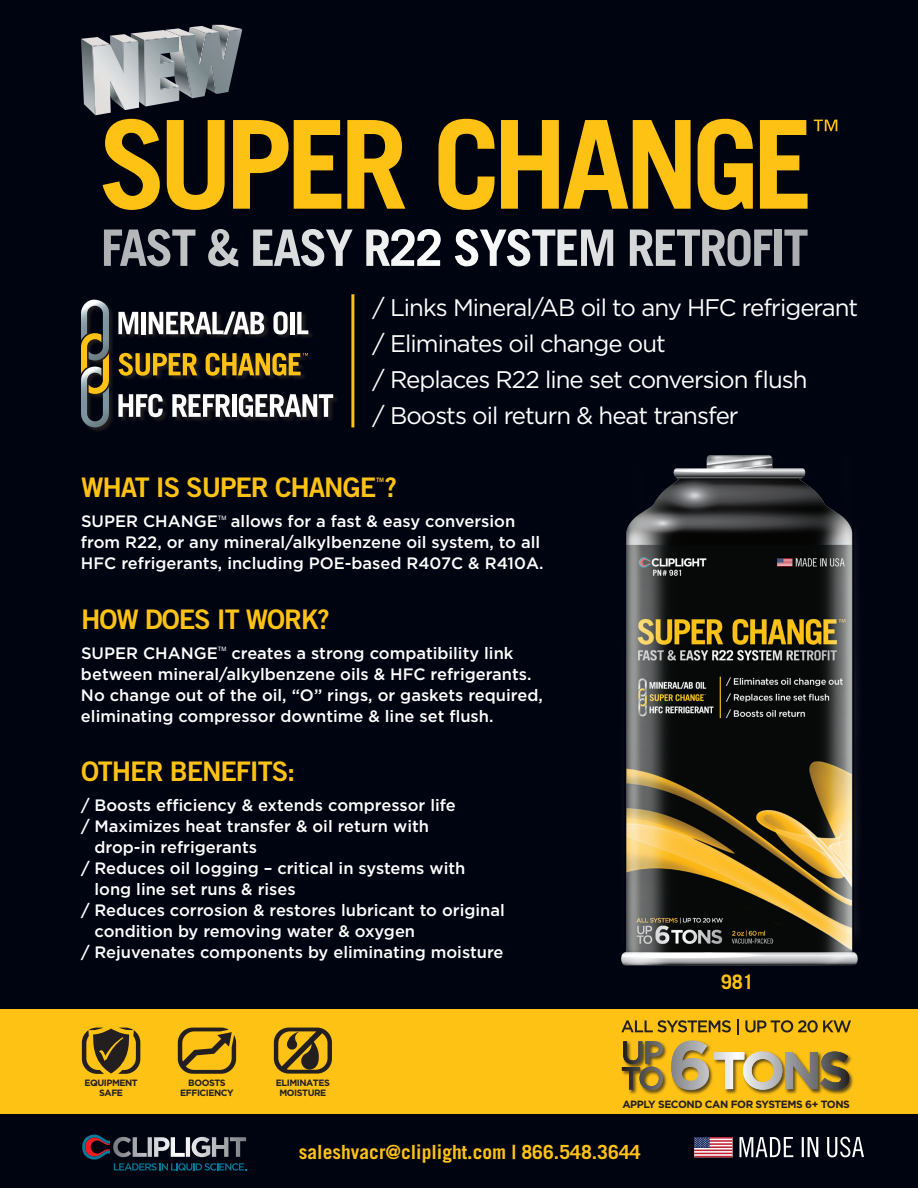
<style>
.page{position:relative;width:918px;height:1188px;background:#000310}
.page>*{position:absolute;margin:0;border:0;box-sizing:border-box;transform-origin:0 0}
.t1{font:27px "Trade Gothic Bold Two";letter-spacing:-.04em;color:#fec214}
.t2{font:24px/36px "Gotham";letter-spacing:-.04em;color:#fff}
.t3{font:700 19.95px "Trade Gothic";color:#fec214}
.t4{font:700 19.5px "Trade Gothic";color:#fec214}
.t5{font:500 16.5px/21px "Gotham";color:#fff}
.t6{font:700 10.5px "Gotham";letter-spacing:-.04em;color:#231f20}
.t7{font:700 9.15px/9.6px "Gotham";letter-spacing:-.05em;color:#231f20;text-align:center}
.t8{font:6px "Helvetica";color:#fff}
.t9{font:6px "Trade Gothic Bold Two";color:#fec214}
</style>
<div class="page">
<div style="left:0;top:1010px;width:918px;height:104px;background:#fec214"></div>
<svg style="left:347px;top:120px;width:58px;height:89px"></svg>
<svg style="left:438px;top:119px;width:57px;height:91px"></svg>
<svg style="left:501px;top:120px;width:190px;height:89px"></svg>
<svg style="left:698px;top:119px;width:55px;height:91px"></svg>
<svg style="left:760px;top:120px;width:48px;height:89px"></svg>
<svg style="left:814px;top:120px;width:23px;height:11px"></svg>
<svg style="left:104px;top:229px;width:91px;height:37px"></svg>
<svg style="left:208px;top:229px;width:30px;height:37px"></svg>
<svg style="left:253px;top:229px;width:100px;height:37px"></svg>
<svg style="left:366px;top:229px;width:75px;height:37px"></svg>
<svg style="left:455px;top:229px;width:158px;height:37px"></svg>
<svg style="left:630px;top:229px;width:142px;height:37px"></svg>
<div style="left:775px;top:230px;width:7px;height:36px;background:#b1b2b5"></div>
<svg style="left:784px;top:230px;width:24px;height:36px"></svg>
<img style="left:621px;top:456px;width:237px;height:510px">
<svg style="left:739px;top:1137px;width:54px;height:20px"></svg>
<hr style="left:802px;top:1137px;width:2px;height:20px;background:#fff">
<svg style="left:808px;top:1137px;width:10px;height:20px"></svg>
<svg style="left:827px;top:1137px;width:37px;height:20px"></svg>
<svg style="left:694px;top:1139px;width:39px;height:17px"></svg>
<hr style="left:694px;top:1137px;width:39px;height:2px;background:#c11f33">
<hr style="left:694px;top:1140px;width:39px;height:2px;background:#c11f33">
<hr style="left:694px;top:1143px;width:39px;height:2px;background:#c11f33">
<hr style="left:694px;top:1146px;width:39px;height:2px;background:#c11f33">
<hr style="left:694px;top:1150px;width:39px;height:1px;background:#c11f33">
<hr style="left:694px;top:1153px;width:39px;height:1px;background:#c11f33">
<hr style="left:694px;top:1156px;width:39px;height:1px;background:#c11f33">
<svg style="left:694px;top:1137px;width:16px;height:11px"></svg>
<svg style="left:695px;top:1138px;width:14px;height:9px"></svg>
<svg style="left:81px;top:25px;width:260px;height:185px"></svg>
<div style="left:621px;top:1040px;width:233px;height:55px;background:#231f20;opacity:.75"></div>
<svg style="left:622px;top:1041px;width:41px;height:49px"></svg>
<svg style="left:671px;top:1041px;width:178px;height:49px"></svg>
<svg style="left:82px;top:1028px;width:58px;height:46px"></svg>
<svg style="left:178px;top:1028px;width:58px;height:46px"></svg>
<svg style="left:274px;top:1028px;width:58px;height:46px"></svg>
<div style="left:81px;top:300px;width:258px;height:133px;background:#231f20;opacity:.94"></div>
<svg style="left:118px;top:353px;width:79px;height:23px"></svg>
<svg style="left:206px;top:353px;width:102px;height:23px"></svg>
<svg style="left:81px;top:300px;width:29px;height:127px"></svg>
<svg style="left:118px;top:394px;width:45px;height:23px"></svg>
<svg style="left:172px;top:394px;width:58px;height:23px"></svg>
<hr style="left:232px;top:394px;width:4px;height:23px;background:#fff">
<svg style="left:239px;top:394px;width:94px;height:23px;background:#949396"></svg>
<svg style="left:118px;top:312px;width:20px;height:22px"></svg>
<div style="left:141px;top:312px;width:5px;height:22px;background:#fff"></div>
<svg style="left:149px;top:312px;width:115px;height:23px;background:#929194"></svg>
<svg style="left:273px;top:312px;width:15px;height:23px"></svg>
<hr style="left:290px;top:312px;width:4px;height:22px;background:#fff">
<svg style="left:297px;top:312px;width:11px;height:22px"></svg>
<hr style="left:351px;top:294px;width:3px;height:133px;background:#fec214">
<svg style="left:621px;top:1020px;width:110px;height:12px"></svg>
<svg style="left:738px;top:1019px;width:1px;height:15px"></svg>
<svg style="left:745px;top:1020px;width:106px;height:13px"></svg>
<svg style="left:82px;top:1135px;width:164px;height:36px"></svg>
<h2 class="t2" style="left:373px;top:289px;width:487px">/ Links Mineral/AB oil to any HFC refrigerant / Eliminates oil change out<br>/ Replaces R22 line set conversion flush<br>/ Boosts oil return &amp; heat transfer</h2>
<h1 class="t1" style="left:81px;top:471px;width:318px">WHAT IS SUPER CHANGE ?</h1>
<p class="t9" style="left:376px;top:477px;width:10px">TM</p>
<p class="t5" style="left:81px;top:511px;width:464px;text-indent:150px">allows for a fast &amp; easy conversion from R22, or any mineral/alkylbenzene oil system, to all<br>HFC refrigerants, including POE-based R407C &amp; R410A.</p>
<h1 class="t1" style="left:81px;top:602px;width:250px">HOW DOES IT WORK?</h1>
<p class="t5" style="left:81px;top:642px;width:138px">SUPER CHANGE</p>
<p class="t8" style="left:218px;top:645px;width:10px">TM</p>
<p class="t5" style="left:81px;top:511px;width:138px">SUPER CHANGE</p>
<p class="t8" style="left:218px;top:513px;width:10px">TM</p>
<p class="t5" style="left:81px;top:642px;width:463px;text-indent:150px">creates a strong compatibility link between mineral/alkylbenzene oils &amp; HFC refrigerants.<br>No change out of the oil, “O” rings, or gaskets required, eliminating compressor downtime &amp; line set flush.</p>
<h1 class="t1" style="left:81px;top:755px;width:216px">OTHER BENEFITS:</h1>
<p class="t5" style="left:81px;top:794px;width:376px">/ Boosts efficiency &amp; extends compressor life</p>
<p class="t5" style="left:81px;top:815px;width:350px">/ Maximizes heat transfer &amp; oil return with</p>
<p class="t5" style="left:94px;top:836px;width:164px">drop-in refrigerants</p>
<p class="t5" style="left:81px;top:857px;width:386px">/ Reduces oil logging – critical in systems with</p>
<p class="t5" style="left:94px;top:878px;width:203px">long line set runs &amp; rises</p>
<p class="t5" style="left:81px;top:899px;width:425px">/ Reduces corrosion &amp; restores lubricant to original</p>
<p class="t5" style="left:94px;top:920px;width:322px">condition by removing water &amp; oxygen</p>
<p class="t5" style="left:81px;top:941px;width:424px">/ Rejuvenates components by eliminating moisture</p>
<p class="t7" style="left:84px;top:1078px;width:55px">EQUIPMENT<br>SAFE</p>
<p class="t7" style="left:180px;top:1078px;width:55px">BOOSTS<br>EFFICIENCY</p>
<p class="t7" style="left:276px;top:1078px;width:55px">ELIMINATES<br>MOISTURE</p>
<p class="t3" style="left:721px;top:970px;width:35px">981</p>
<p class="t6" style="left:622px;top:1098px;width:229px">APPLY SECOND CAN FOR SYSTEMS 6+ TONS</p>
<p class="t4" style="left:299px;top:1140px;width:343px">saleshvacr@cliplight.com | 866.548.3644</p>
</div>
